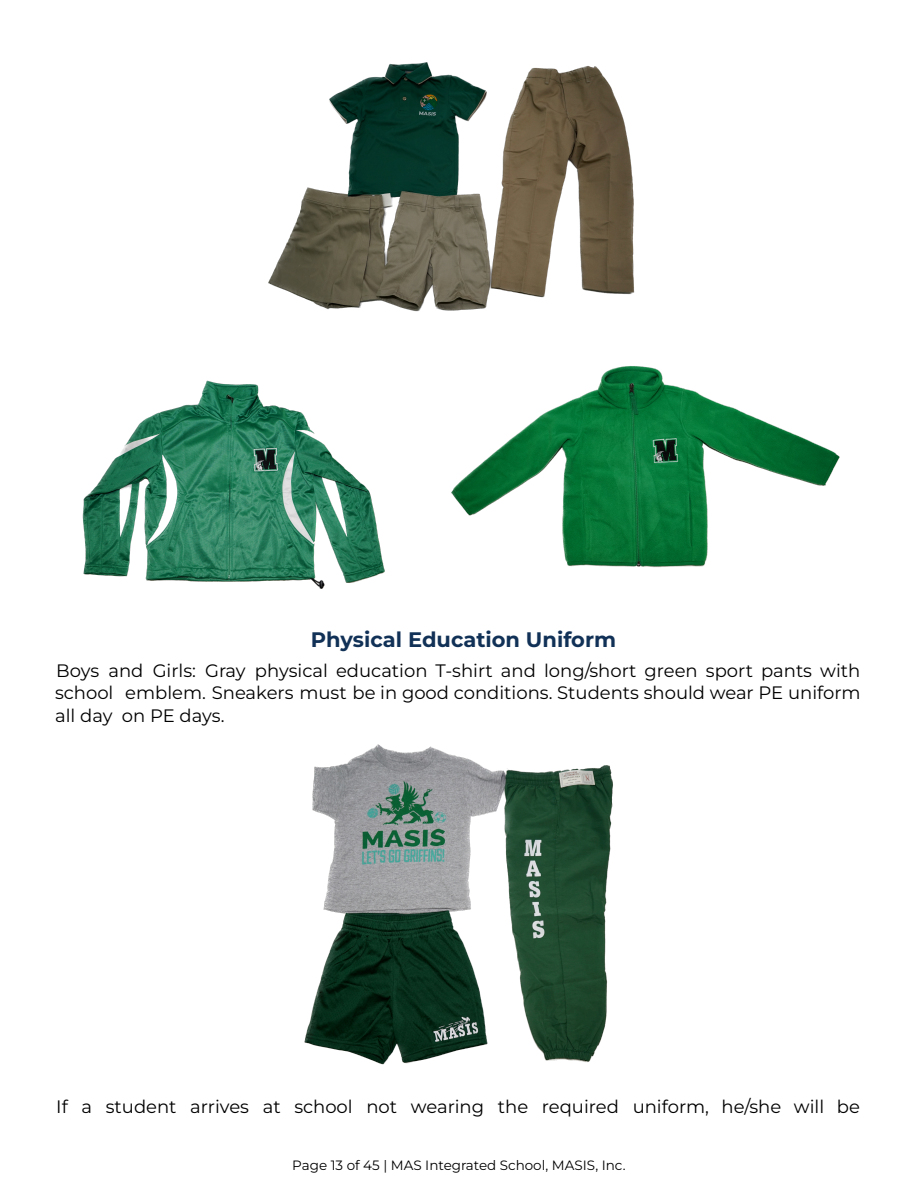
<style>
.page{position:relative;width:918px;height:1188px;background:#fff}
.page>*{position:absolute;margin:0;border:0;box-sizing:border-box;transform-origin:0 0}
.t1{font:700 21px "Montserrat";color:#113156}
.t2{font:18px/22.2px "Montserrat";color:#000;text-align:justify}
.t3{font:13.5px "Montserrat";color:#000}
</style>
<div class="page">
<img style="left:268px;top:62px;width:367px;height:250px">
<img style="left:451px;top:366px;width:389px;height:201px">
<img style="left:304px;top:744px;width:309px;height:321px">
<img style="left:82px;top:380px;width:303px;height:208px">
<p class="t1" style="left:311px;top:626px;width:307px">Physical Education Uniform</p>
<p class="t2" style="left:55px;top:660px;width:807px">Boys and Girls: Gray physical education T-shirt and long/short green sport pants with school emblem. Sneakers must be in good conditions. Students should wear PE uniform all day on PE days.</p>
<p class="t2" style="left:56px;top:1096px;width:805px">If a student arrives at school not wearing the required uniform, he/she will be</p>
<p class="t3" style="left:292px;top:1157px;width:335px">Page 13 of 45 | MAS Integrated School, MASIS, Inc.</p>
</div>
